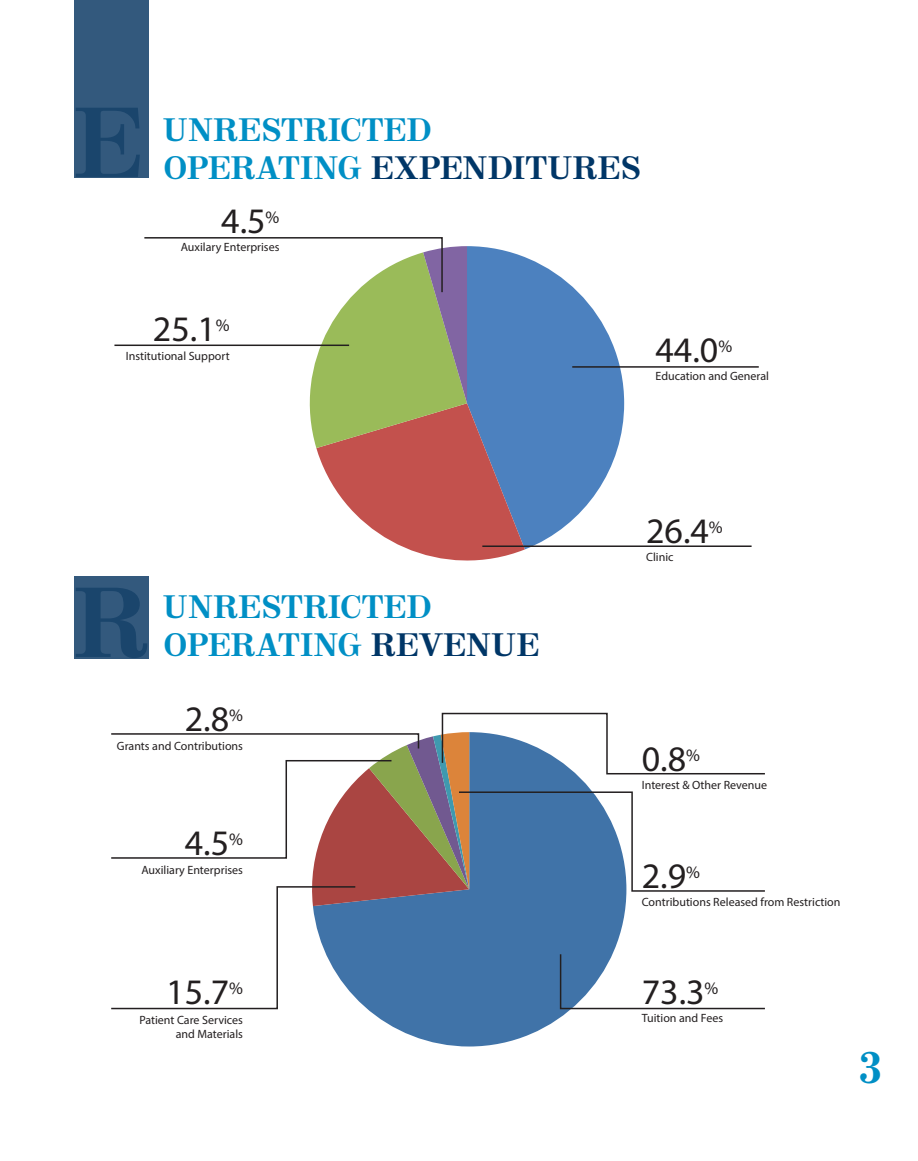
<style>
.page{position:relative;width:918px;height:1161px;background:#fff}
.page>*{position:absolute;margin:0;border:0;box-sizing:border-box;transform-origin:0 0}
.t1{font:700 96px "Valencia";color:#1a456c}
.t2{font:700 45px "Valencia";color:#008fc5}
.t3{font:36px "Myriad Pro";color:#231f20}
.t4{font:700 31.5px "Valencia";letter-spacing:.065em;color:#008fc5}
.t5{font:700 31.5px "Valencia";letter-spacing:.055em;color:#003667}
.t6{font:12px/14.4px "Myriad Pro";color:#231f20;text-align:right}
.s1{color:#008fc5}
.s2{color:#003667}
</style>
<div class="page">
<svg style="left:368px;top:1010px;width:202px;height:37px;fill:#4073a8"></svg>
<svg style="left:525px;top:257px;width:99px;height:292px;fill:#4c81bf"></svg>
<hr style="left:482px;top:545px;width:270px;height:2px;background:#231f20">
<svg style="left:143px;top:237px;width:382px;height:324px"></svg>
<hr style="left:114px;top:345px;width:235px;height:1px;background:#231f20">
<hr style="left:572px;top:366px;width:187px;height:2px;background:#231f20">
<svg style="left:111px;top:712px;width:654px;height:298px"></svg>
<div style="left:74px;top:0;width:74px;height:178px;background:#33597d"></div>
<div style="left:74px;top:576px;width:74px;height:82px;background:#33597d"></div>
<p class="t1" style="left:76px;top:85px;width:67px">E</p>
<p class="t4" style="left:164px;top:111px;width:269px">UNRESTRICTED</p>
<p class="t5" style="left:164px;top:148px;width:478px"><span class="s1">OPERATING</span> EXPENDITURES</p>
<p class="t3" style="left:221px;top:199px;width:60px">4.5<sup>%</sup></p>
<p class="t6" style="left:181px;top:240px;width:100px">Auxilary Enterprises</p>
<p class="t3" style="left:153px;top:306px;width:78px">25.1<sup>%</sup></p>
<p class="t6" style="left:126px;top:349px;width:105px">Institutional Support</p>
<p class="t3" style="left:655px;top:328px;width:78px">44.0<sup>%</sup></p>
<p class="t6" style="left:655px;top:368px;width:115px">Education and General</p>
<p class="t1" style="left:76px;top:565px;width:71px">R</p>
<p class="t4" style="left:164px;top:588px;width:269px">UNRESTRICTED</p>
<p class="t4" style="left:164px;top:626px;width:376px">OPERATING <span class="s2">REVENUE</span></p>
<p class="t3" style="left:185px;top:696px;width:60px">2.8<sup>%</sup></p>
<p class="t6" style="left:117px;top:739px;width:128px">Grants and Contributions</p>
<p class="t3" style="left:185px;top:820px;width:60px">4.5<sup>%</sup></p>
<p class="t6" style="left:141px;top:863px;width:103px">Auxiliary Enterprises</p>
<p class="t3" style="left:166px;top:970px;width:78px">15.7<sup>%</sup></p>
<p class="t6" style="left:139px;top:1013px;width:105px">Patient Care Services and Materials</p>
<p class="t3" style="left:646px;top:508px;width:78px">26.4<sup>%</sup></p>
<p class="t6" style="left:646px;top:549px;width:29px">Clinic</p>
<p class="t3" style="left:642px;top:737px;width:60px">0.8<sup>%</sup></p>
<p class="t6" style="left:642px;top:778px;width:127px">Interest &amp; Other Revenue</p>
<p class="t3" style="left:642px;top:853px;width:60px">2.9<sup>%</sup></p>
<p class="t6" style="left:642px;top:894px;width:200px">Contributions Released from Restriction</p>
<p class="t3" style="left:642px;top:970px;width:78px">73.3<sup>%</sup></p>
<p class="t6" style="left:642px;top:1011px;width:83px">Tuition and Fees</p>
<h2 class="t2" style="left:859px;top:1040px;width:25px">3</h2>
</div>
